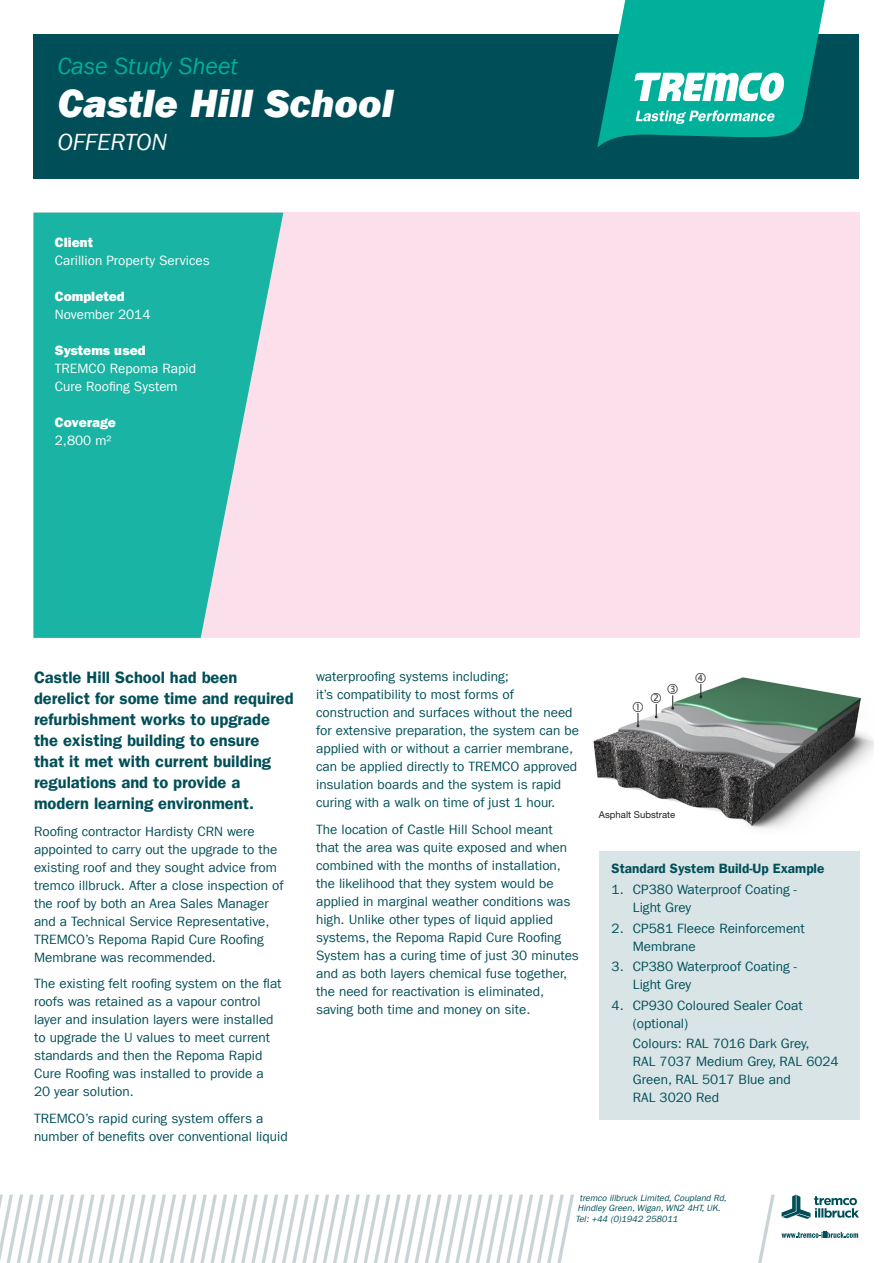
<style>
.page{position:relative;width:893px;height:1263px;background:#fff}
.page>*{position:absolute;margin:0;border:0;box-sizing:border-box;transform-origin:0 0}
.t1{font:italic 800 40.5px "Franklin Gothic LT Com";color:#fff}
.t2{font:italic 24px "Franklin Gothic LT Com";color:#00b09b}
.t3{font:italic 24px "Franklin Gothic LT Com";color:#fff}
.t4{font:16.5px/21px "Franklin Gothic LT Com Dm";color:#004f58}
.t5{font:13.5px/18px "Franklin Gothic LT Com";color:#004f58}
.t6{font:13.5px/18px "Franklin Gothic LT Com";color:#fff}
.t7{font:800 13.5px "Franklin Gothic LT Com";color:#fff}
.t8{font:13.5px "Franklin Gothic LT Com Dm";color:#004f58}
.t9{font:9.6px "Helvetica Neue LT";color:#231f20}
.t10{font:italic 9px/10.5px "Franklin Gothic LT Com";color:#004f58}
</style>
<div class="page">
<div style="left:599px;top:851px;width:261px;height:269px;background:#d9e4e6"></div>
<img style="left:593px;top:677px;width:281px;height:152px">
<div style="left:34px;top:213px;width:825px;height:425px;background:#fbdfeb"></div>
<svg style="left:33px;top:213px;width:250px;height:425px;fill:#19b4a3"></svg>
<div style="left:34px;top:34px;width:825px;height:145px;background:#004f58"></div>
<svg style="left:597px;top:0;width:228px;height:147px"></svg>
<svg style="left:781px;top:1194px;width:78px;height:25px"></svg>
<svg style="left:781px;top:1232px;width:77px;height:6px"></svg>
<svg style="left:758px;top:1194px;width:17px;height:69px"></svg>
<svg style="left:0;top:1194px;width:574px;height:69px"></svg>
<svg style="left:633px;top:701px;width:10px;height:26px"></svg>
<svg style="left:651px;top:692px;width:10px;height:26px"></svg>
<svg style="left:668px;top:684px;width:10px;height:25px"></svg>
<svg style="left:696px;top:677px;width:10px;height:21px"></svg>
<h2 class="t2" style="left:57px;top:53px;width:182px">Case Study Sheet</h2>
<h1 class="t1" style="left:57px;top:80px;width:338px">Castle Hill School</h1>
<h2 class="t3" style="left:57px;top:129px;width:111px">OFFERTON</h2>
<p class="t7" style="left:55px;top:235px;width:40px">Client</p>
<p class="t6" style="left:55px;top:252px;width:156px">Carillion Property Services</p>
<p class="t7" style="left:55px;top:289px;width:71px">Completed</p>
<p class="t6" style="left:55px;top:306px;width:97px">November 2014</p>
<p class="t7" style="left:55px;top:343px;width:92px">Systems used</p>
<p class="t6" style="left:55px;top:360px;width:143px">TREMCO Repoma Rapid<br>Cure Roofing System</p>
<p class="t7" style="left:55px;top:415px;width:63px">Coverage</p>
<p class="t6" style="left:55px;top:432px;width:58px">2,800 m²</p>
<p class="t4" style="left:34px;top:667px;width:261px">Castle Hill School had been derelict for some time and required refurbishment works to upgrade the existing building to ensure that it met with current building regulations and to provide a modern learning environment.</p>
<p class="t5" style="left:34px;top:822px;width:251px">Roofing contractor Hardisty CRN were appointed to carry out the upgrade to the existing roof and they sought advice from tremco illbruck. After a close inspection of the roof by both an Area Sales Manager and a Technical Service Representative, TREMCO’s Repoma Rapid Cure Roofing Membrane was recommended.</p>
<p class="t5" style="left:34px;top:975px;width:249px">The existing felt roofing system on the flat roofs was retained as a vapour control layer and insulation layers were installed to upgrade the U values to meet current standards and then the Repoma Rapid Cure Roofing was installed to provide a 20 year solution.</p>
<p class="t5" style="left:34px;top:1109px;width:255px">TREMCO’s rapid curing system offers a number of benefits over conventional liquid</p>
<p class="t5" style="left:316px;top:668px;width:264px">waterproofing systems including;<br>it’s compatibility to most forms of construction and surfaces without the need for extensive preparation, the system can be applied with or without a carrier membrane, can be applied directly to TREMCO approved insulation boards and the system is rapid curing with a walk on time of just 1 hour.</p>
<p class="t5" style="left:316px;top:820px;width:264px">The location of Castle Hill School meant that the area was quite exposed and when combined with the months of installation, the likelihood that they system would be applied in marginal weather conditions was high. Unlike other types of liquid applied systems, the Repoma Rapid Cure Roofing System has a curing time of just 30 minutes and as both layers chemical fuse together, the need for reactivation is eliminated, saving both time and money on site.</p>
<p class="t9" style="left:599px;top:808px;width:78px">Asphalt Substrate</p>
<p class="t8" style="left:612px;top:861px;width:214px">Standard System Build-Up Example</p>
<p class="t5" style="left:633px;top:880px;width:165px;text-indent:-21px">1. CP380 Waterproof Coating -<br>Light Grey</p>
<p class="t5" style="left:633px;top:919px;width:173px;text-indent:-21px">2. CP581 Fleece Reinforcement<br>Membrane</p>
<p class="t5" style="left:633px;top:958px;width:165px;text-indent:-21px">3. CP380 Waterproof Coating -<br>Light Grey</p>
<p class="t5" style="left:633px;top:996px;width:171px;text-indent:-21px">4. CP930 Coloured Sealer Coat (optional)</p>
<p class="t5" style="left:633px;top:1035px;width:207px">Colours: RAL 7016 Dark Grey,<br>RAL 7037 Medium Grey, RAL 6024<br>Green, RAL 5017 Blue and<br>RAL 3020 Red</p>
<p class="t10" style="left:575px;top:1192px;width:155px;text-indent:4px">tremco illbruck Limited,Coupland Rd,<br>Hindley Green,Wigan,WN2 4HT,UK.<br>Tel: +44 (0)1942 258011</p>
</div>
